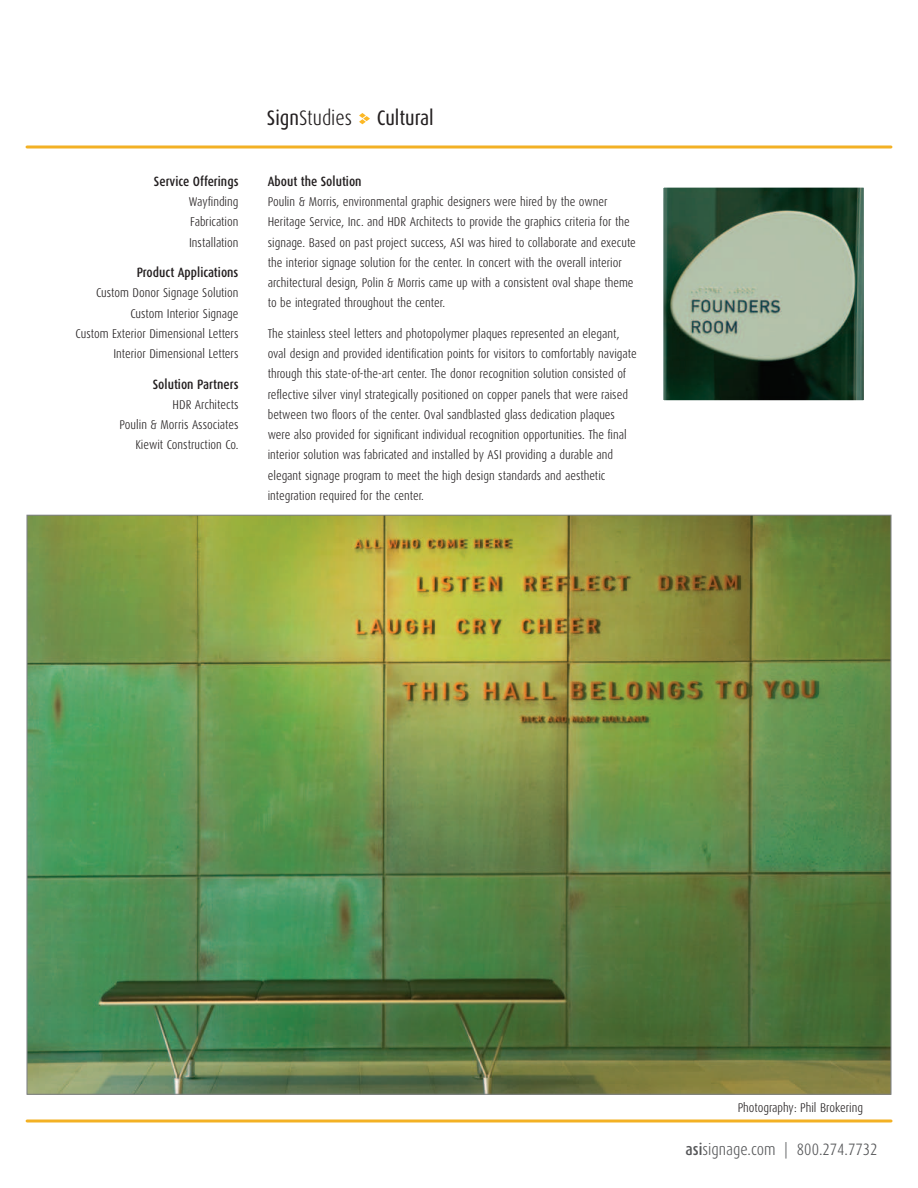
<style>
.page{position:relative;width:918px;height:1188px;background:#fff}
.page>*{position:absolute;margin:0;border:0;box-sizing:border-box;transform-origin:0 0}
.t1{font:300 21px "Dax Condensed";color:#231f20}
.t2{font:21px "Dax Condensed";color:#231f20}
.t3{font:300 16.5px "Dax Condensed";color:#57585a}
.t4{font:500 13.5px "Dax Condensed";color:#231f20}
.t5{font:300 12.75px/20.2px "Dax Condensed";color:#231f20}
.s1{font-weight:400}
.s2{font-weight:500}
</style>
<div class="page">
<img style="left:28px;top:517px;width:862px;height:576px">
<svg style="left:663px;top:187px;width:201px;height:214px;background:#617864"></svg>
<svg style="left:359px;top:113px;width:11px;height:11px"></svg>
<hr style="left:27px;top:146px;width:864px;height:2px;background:#f3b124">
<hr style="left:27px;top:1119px;width:864px;height:3px;background:#f3b124">
<p class="t4" style="left:154px;top:175px;width:86px">Service Offerings</p>
<p class="t5" style="left:189px;top:192px;width:51px;text-align:justify">Wayfinding Fabrication Installation</p>
<p class="t4" style="left:137px;top:266px;width:103px">Product Applications</p>
<p class="t5" style="left:76px;top:284px;width:164px;text-align:right">Custom Donor Signage Solution<br>Custom Interior Signage<br>Custom Exterior Dimensional Letters<br>Interior Dimensional Letters</p>
<p class="t4" style="left:153px;top:378px;width:87px">Solution Partners</p>
<p class="t5" style="left:120px;top:395px;width:120px;text-align:right">HDR Architects<br>Poulin &amp; Morris Associates<br>Kiewit Construction Co.</p>
<h1 class="t1" style="left:267px;top:109px;width:87px"><span class="s1">Sign</span>Studies</h1>
<h1 class="t2" style="left:377px;top:108px;width:59px">Cultural</h1>
<p class="t4" style="left:268px;top:175px;width:95px">About the Solution</p>
<p class="t5" style="left:268px;top:192px;width:370px">Poulin &amp; Morris, environmental graphic designers were hired by the owner Heritage Service, Inc. and HDR Architects to provide the graphics criteria for the signage. Based on past project success, ASI was hired to collaborate and execute the interior signage solution for the center. In concert with the overall interior architectural design, Polin &amp; Morris came up with a consistent oval shape theme to be integrated throughout the center.</p>
<p class="t5" style="left:268px;top:324px;width:370px">The stainless steel letters and photopolymer plaques represented an elegant, oval design and provided identification points for visitors to comfortably navigate through this state-of-the-art center. The donor recognition solution consisted of reflective silver vinyl strategically positioned on copper panels that were raised between two floors of the center. Oval sandblasted glass dedication plaques were also provided for significant individual recognition opportunities. The final interior solution was fabricated and installed by ASI providing a durable and elegant signage program to meet the high design standards and aesthetic integration required for the center.</p>
<p class="t5" style="left:738px;top:1098px;width:127px">Photography: Phil Brokering</p>
<p class="t3" style="left:686px;top:1142px;width:193px"><span class="s2">asi</span>signage.com | 800.274.7732</p>
</div>
